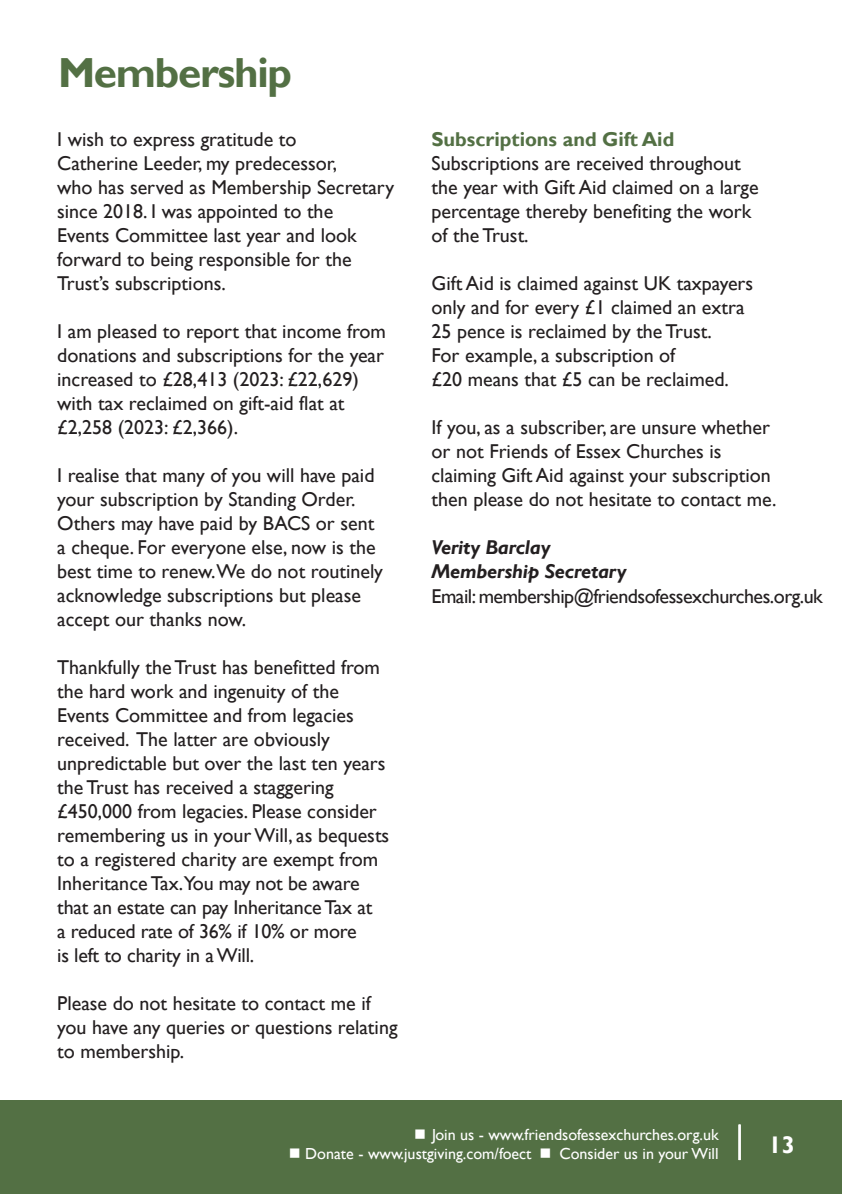
<style>
.page{position:relative;width:842px;height:1194px;background:#fff}
.page>*{position:absolute;margin:0;border:0;box-sizing:border-box;transform-origin:0 0}
.t1{font:700 42px "Gill Sans";letter-spacing:-.03em;color:#537044}
.t2{font:700 24px "Gill Sans";color:#fff}
.t3{font:20px/24px "Gill Sans";color:#231f20}
.t4{font:20px "Gill Sans";letter-spacing:-.025em;color:#231f20}
.t5{font:italic 700 20px "Gill Sans";letter-spacing:-.01em;color:#231f20}
.t6{font:700 20px "Gill Sans";color:#537044}
.t7{font:16px "Gill Sans";color:#fff}
.t8{font:16px "Wingdings";color:#fff}
</style>
<div class="page">
<div style="left:0;top:1100px;width:842px;height:93px;background:#537044"></div>
<hr style="left:738px;top:1124px;width:2px;height:35px;background:#fff">
<p class="t1" style="left:58px;top:48px;width:236px">Membership</p>
<p class="t3" style="left:57px;top:127px;width:338px">I wish to express gratitude to<br>Catherine Leeder, my predecessor,<br>who has served as Membership Secretary since 2018. I was appointed to the<br>Events Committee last year and look forward to being responsible for the Trust’s subscriptions.</p>
<p class="t3" style="left:57px;top:319px;width:330px">I am pleased to report that income from donations and subscriptions for the year increased to £28,413 (2023: £22,629) with tax reclaimed on gift-aid flat at £2,258 (2023: £2,366).</p>
<p class="t3" style="left:57px;top:463px;width:327px">I realise that many of you will have paid your subscription by Standing Order.<br>Others may have paid by BACS or sent a cheque. For everyone else, now is the best time to renew.We do not routinely acknowledge subscriptions but please accept our thanks now.</p>
<p class="t3" style="left:57px;top:655px;width:334px">Thankfully the Trust has benefitted from the hard work and ingenuity of the Events Committee and from legacies received. The latter are obviously unpredictable but over the last ten years the Trust has received a staggering £450,000 from legacies. Please consider remembering us in your Will, as bequests to a registered charity are exempt from Inheritance Tax.You may not be aware that an estate can pay Inheritance Tax at<br>a reduced rate of 36% if 10% or more<br>is left to charity in a Will.</p>
<p class="t3" style="left:57px;top:991px;width:342px">Please do not hesitate to contact me if you have any queries or questions relating to membership.</p>
<p class="t6" style="left:431px;top:127px;width:244px">Subscriptions and Gift Aid</p>
<p class="t3" style="left:431px;top:151px;width:329px">Subscriptions are received throughout the year with Gift Aid claimed on a large percentage thereby benefiting the work of the Trust.</p>
<p class="t3" style="left:431px;top:271px;width:323px">Gift Aid is claimed against UK taxpayers only and for every £1 claimed an extra 25 pence is reclaimed by the Trust.<br>For example, a subscription of<br>£20 means that £5 can be reclaimed.</p>
<p class="t3" style="left:431px;top:415px;width:346px">If you, as a subscriber, are unsure whether or not Friends of Essex Churches is claiming Gift Aid against your subscription then please do not hesitate to contact me.</p>
<p class="t5" style="left:431px;top:535px;width:121px">Verity Barclay</p>
<p class="t5" style="left:431px;top:559px;width:197px">Membership Secretary</p>
<p class="t4" style="left:431px;top:584px;width:393px">Email: membership@friendsofessexchurches.org.uk</p>
<p class="t7" style="left:414px;top:1124px;width:306px">■ Join us - www.friendsofessexchurches.org.uk</p>
<p class="t7" style="left:289px;top:1143px;width:244px">■ Donate - www.justgiving.com/foect</p>
<p class="t8" style="left:539px;top:1144px;width:13px">■</p>
<p class="t7" style="left:559px;top:1143px;width:161px">Consider us in your Will</p>
<p class="t2" style="left:768px;top:1129px;width:28px">13</p>
</div>
